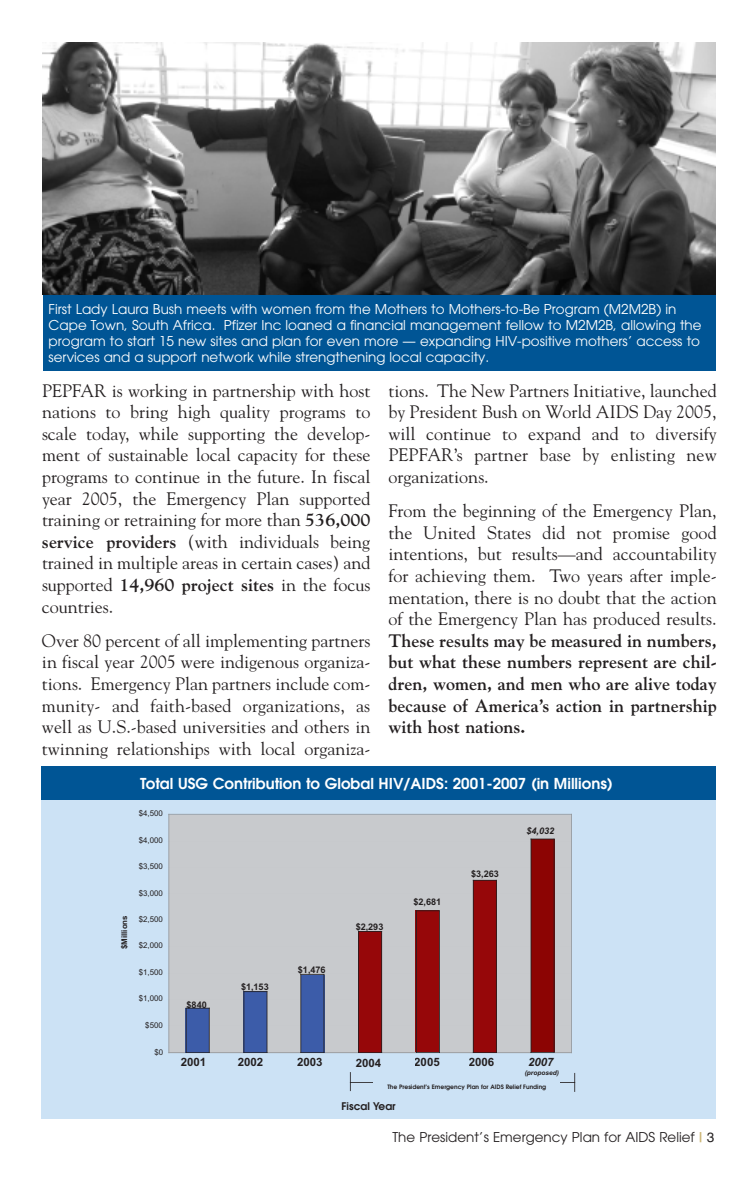
<style>
.page{position:relative;width:756px;height:1188px;background:#fff}
.page>*{position:absolute;margin:0;border:0;box-sizing:border-box;transform-origin:0 0}
.t1{font:18px/21.6px "Goudy";color:#231f20;text-align:justify}
.t2{font:700 18px/21.6px "Goudy";color:#231f20;text-align:justify}
.t3{font:600 15px "Avant Garde";color:#fff}
.t4{font:13.5px/16.2px "Avant Garde";color:#fff}
.t5{font:13.5px "Avant Garde";color:#231f20}
.t6{font:700 11.55px "Arial";color:#231f20}
.t7{font:italic 700 11.55px "Arial";color:#231f20}
.t8{font:600 10.5px "Avant Garde";color:#231f20}
.t9{font:700 9.15px "Arial";letter-spacing:-.005em;color:#231f20}
.t10{font:italic 700 9.15px "Arial";color:#231f20}
.t11{font:7.95px "Arial";color:#231f20}
.t12{font:700 7.95px "Arial";color:#231f20}
.t13{font:6.6px "Times New Roman";color:#231f20}
.t14{font:italic 700 6.6px "Arial";color:#231f20}
.t15{font:600 6px "Avant Garde";color:#231f20}
.s1{font-weight:700}
.s2{font-family:"Helvetica";font-weight:700;color:#ccb576}
.s3{font-family:"Helvetica"}
</style>
<div class="page">
<div style="left:41px;top:789px;width:675px;height:330px;background:#cce2f5"></div>
<svg style="left:168px;top:814px;width:404px;height:239px;background:#b6a4aa"></svg>
<svg style="left:350px;top:1072px;width:225px;height:20px"></svg>
<div style="left:41px;top:766px;width:675px;height:34px;background:#005595"></div>
<div style="left:43px;top:256px;width:673px;height:115px;background:#005595"></div>
<img style="left:43px;top:42px;width:673px;height:252px">
<div style="left:373px;top:1078px;width:187px;height:18px;background:#cce2f5"></div>
<p class="t4" style="left:49px;top:302px;width:654px">First Lady Laura Bush meets with women from the Mothers to Mothers-to-Be Program (M2M2B) in Cape Town, South Africa. Pfizer Inc loaned a financial management fellow to M2M2B, allowing the program to start 15 new sites and plan for even more — expanding HIV-positive mothers’ access to services and a support network while strengthening local capacity.</p>
<p class="t1" style="left:42px;top:380px;width:330px">PEPFAR is working in partnership with host nations to bring high quality programs to scale today, while supporting the develop&shy;ment of sustainable local capacity for these programs to continue in the future. In fiscal year 2005, the Emergency Plan supported training or retraining for more than <span class="s1">536,000 service providers</span> (with individuals being trained in multiple areas in certain cases) and supported <span class="s1">14,960 project sites</span> in the focus countries.</p>
<p class="t1" style="left:42px;top:630px;width:330px">Over 80 percent of all implementing partners in fiscal year 2005 were indigenous organiza&shy;tions. Emergency Plan partners include com&shy;munity- and faith-based organizations, as well as U.S.-based universities and others in twinning relationships with local organiza-</p>
<p class="t1" style="left:388px;top:380px;width:330px">tions. The New Partners Initiative, launched by President Bush on World AIDS Day 2005, will continue to expand and to diversify PEPFAR’s partner base by enlisting new organizations.</p>
<p class="t1" style="left:388px;top:500px;width:330px">From the beginning of the Emergency Plan, the United States did not promise good intentions, but results—and accountability for achieving them. Two years after imple&shy;mentation, there is no doubt that the action of the Emergency Plan has produced results.</p>
<p class="t2" style="left:388px;top:630px;width:330px">These results may be measured in numbers, but what these numbers represent are chil&shy;dren, women, and men who are alive today because of America’s action in partnership with host nations.</p>
<p class="t3" style="left:140px;top:778px;width:474px">Total USG Contribution to Global HIV/AIDS: 2001-2007 (in Millions)</p>
<p class="t12" style="left:120px;top:949px;width:35px;rotate:-90deg">$Millions</p>
<p class="t11" style="left:139px;top:809px;width:26px">$4,500</p>
<p class="t11" style="left:139px;top:835px;width:26px">$4,000</p>
<p class="t11" style="left:139px;top:862px;width:26px">$3,500</p>
<p class="t11" style="left:139px;top:888px;width:26px">$3,000</p>
<p class="t11" style="left:139px;top:915px;width:26px">$2,500</p>
<p class="t11" style="left:139px;top:941px;width:26px">$2,000</p>
<p class="t11" style="left:139px;top:967px;width:26px">$1,500</p>
<p class="t11" style="left:139px;top:994px;width:26px">$1,000</p>
<p class="t11" style="left:145px;top:1020px;width:19px">$500</p>
<p class="t11" style="left:154px;top:1047px;width:10px">$0</p>
<p class="t9" style="left:187px;top:999px;width:22px">$840</p>
<p class="t9" style="left:241px;top:982px;width:29px">$1,153</p>
<p class="t9" style="left:298px;top:965px;width:29px">$1,476</p>
<p class="t9" style="left:356px;top:922px;width:29px">$2,293</p>
<p class="t9" style="left:413px;top:896px;width:29px">$2,681</p>
<p class="t9" style="left:471px;top:869px;width:29px">$3,263</p>
<p class="t10" style="left:526px;top:825px;width:29px">$4,032</p>
<p class="t6" style="left:181px;top:1056px;width:27px">2001</p>
<p class="t6" style="left:238px;top:1056px;width:27px">2002</p>
<p class="t6" style="left:297px;top:1056px;width:27px">2003</p>
<p class="t6" style="left:356px;top:1056px;width:27px">2004</p>
<p class="t6" style="left:414px;top:1056px;width:27px">2005</p>
<p class="t6" style="left:469px;top:1056px;width:27px">2006</p>
<p class="t13" style="left:389px;top:1085px;width:153px">The President's Emergency Plan for AIDS Relief Funding</p>
<p class="t7" style="left:528px;top:1056px;width:27px">2007</p>
<p class="t14" style="left:525px;top:1068px;width:36px">(proposed)</p>
<p class="t15" style="left:387px;top:1085px;width:160px">The President’s Emergency Plan for AIDS Relief Funding</p>
<p class="t8" style="left:342px;top:1102px;width:56px">Fiscal Year</p>
<p class="t12" style="left:349px;top:1104px;width:43px">Fiscal Year</p>
<p class="t5" style="left:393px;top:1132px;width:323px">The President’s Emergency Plan for AIDS Relief <span class="s2">|</span> <span class="s3">3</span></p>
</div>
